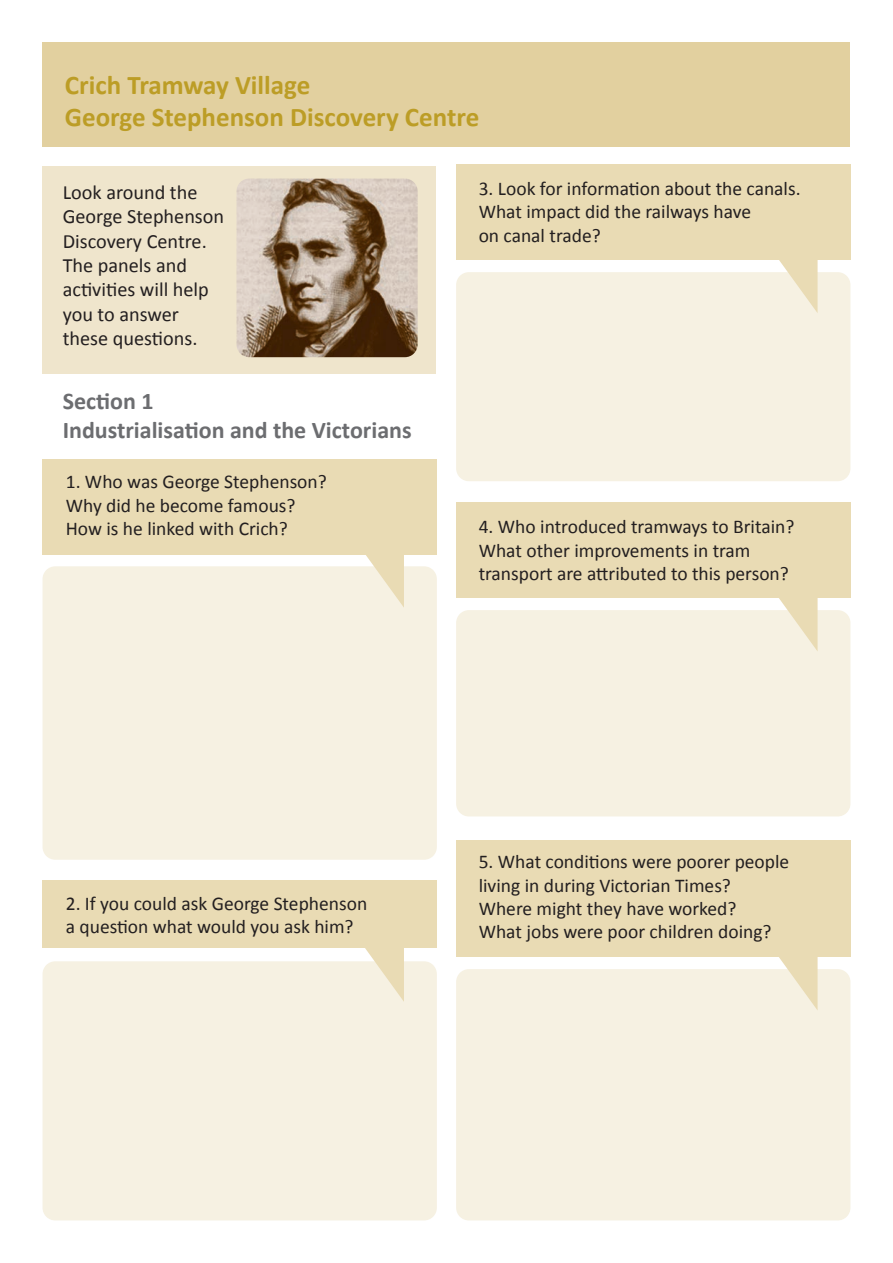
<style>
.page{position:relative;width:893px;height:1263px;background:#fff}
.page>*{position:absolute;margin:0;border:0;box-sizing:border-box;transform-origin:0 0}
.t1{font:700 27px/32.4px "Calibri";color:#bc9d26}
.t2{font:700 24px/28.8px "Calibri";color:#6c6d70}
.t3{font:20.25px/24.5px "Calibri";color:#231f20}
.t4{font:19.5px/23.4px "Calibri";color:#231f20}
</style>
<div class="page">
<div style="left:43px;top:166px;width:393px;height:207px;background:#efe5cc"></div>
<div style="left:456px;top:164px;width:394px;height:96px;background:#e9dbb4"></div>
<div style="left:456px;top:272px;width:394px;height:209px;background:#f6f1e2"></div>
<svg style="left:774px;top:260px;width:44px;height:53px"></svg>
<div style="left:456px;top:503px;width:394px;height:95px;background:#e9dbb4"></div>
<div style="left:456px;top:610px;width:394px;height:206px;background:#f6f1e2"></div>
<svg style="left:774px;top:598px;width:44px;height:53px"></svg>
<div style="left:456px;top:840px;width:394px;height:117px;background:#e9dbb4"></div>
<div style="left:456px;top:969px;width:394px;height:251px;background:#f6f1e2"></div>
<svg style="left:774px;top:957px;width:44px;height:53px"></svg>
<div style="left:43px;top:880px;width:394px;height:68px;background:#e9dbb4"></div>
<div style="left:43px;top:961px;width:394px;height:259px;background:#f6f1e2"></div>
<svg style="left:360px;top:948px;width:44px;height:54px"></svg>
<div style="left:43px;top:459px;width:394px;height:95px;background:#e9dbb4"></div>
<div style="left:43px;top:566px;width:394px;height:294px;background:#f6f1e2"></div>
<div style="left:43px;top:43px;width:807px;height:104px;background:#e2d09f"></div>
<svg style="left:360px;top:554px;width:44px;height:54px"></svg>
<img style="left:236px;top:179px;width:182px;height:178px;border-radius:13px">
<h1 class="t1" style="left:65px;top:68px;width:416px">Crich Tramway Village<br>George Stephenson Discovery Centre</h1>
<p class="t3" style="left:63px;top:180px;width:163px">Look around the<br>George Stephenson<br>Discovery Centre.<br>The panels and activities will help you to answer these questions.</p>
<p class="t2" style="left:63px;top:386px;width:350px">Section 1<br>Industrialisation and the Victorians</p>
<p class="t4" style="left:66px;top:470px;width:263px">1. Who was George Stephenson?<br>Why did he become famous?<br>How is he linked with Crich?</p>
<p class="t4" style="left:479px;top:176px;width:323px">3. Look for information about the canals.<br>What impact did the railways have<br>on canal trade?</p>
<p class="t4" style="left:479px;top:515px;width:317px">4. Who introduced tramways to Britain?<br>What other improvements in tram transport are attributed to this person?</p>
<p class="t4" style="left:66px;top:891px;width:303px">2. If you could ask George Stephenson a question what would you ask him?</p>
<p class="t4" style="left:479px;top:850px;width:312px">5. What conditions were poorer people living in during Victorian Times?<br>Where might they have worked?<br>What jobs were poor children doing?</p>
</div>
